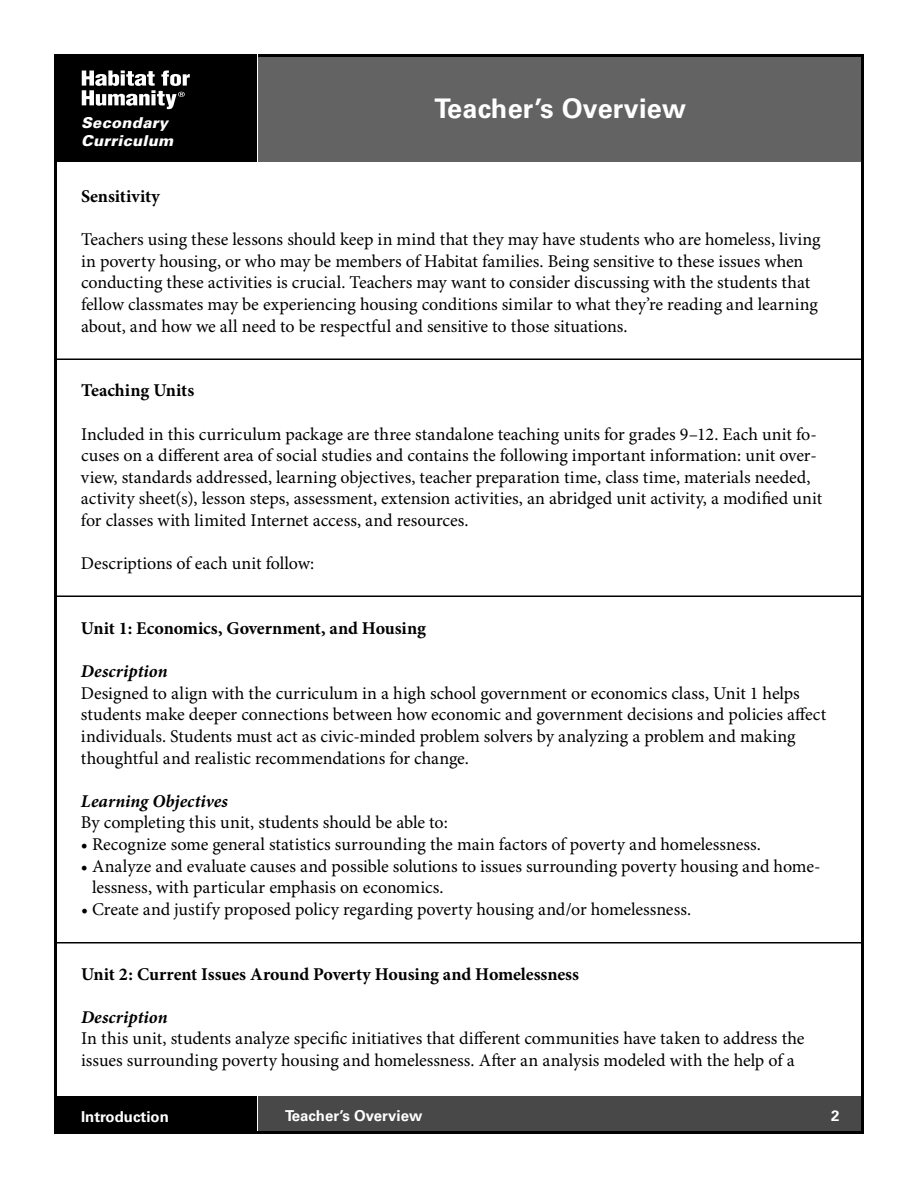
<style>
.page{position:relative;width:918px;height:1188px;background:#fff}
.page>*{position:absolute;margin:0;border:0;box-sizing:border-box;transform-origin:0 0}
.t1{font:700 27px "Univers LT Std";letter-spacing:.01em;color:#fff}
.t2{font:18px/21.6px "Minion Pro";color:#000}
.t3{font:700 18px "Minion Pro";letter-spacing:-.005em;color:#000}
.t4{font:italic 700 18px "Minion Pro";letter-spacing:.005em;color:#000}
.t5{font:700 15px "Univers LT Std";color:#fff}
.t6{font:italic 900 15px "Univers";letter-spacing:.025em;color:#fff}
</style>
<div class="page">
<div style="left:258px;top:1096px;width:606px;height:38px;background:#484848"></div>
<div style="left:256px;top:54px;width:608px;height:108px;background:#636363"></div>
<hr style="left:256px;top:54px;width:2px;height:108px;background:#fff">
<div style="left:54px;top:54px;width:202px;height:108px;background:#000"></div>
<svg style="left:82px;top:71px;width:108px;height:38px"></svg>
<div style="left:54px;top:1096px;width:202px;height:38px;background:#000"></div>
<hr style="left:54px;top:359px;width:810px;height:1px;background:#000">
<hr style="left:54px;top:596px;width:810px;height:1px;background:#000">
<hr style="left:54px;top:942px;width:810px;height:2px;background:#000">
<p class="t6" style="left:81px;top:114px;width:88px">Secondary</p>
<p class="t6" style="left:81px;top:132px;width:94px">Curriculum</p>
<h1 class="t1" style="left:434px;top:92px;width:253px">Teacher’s Overview</h1>
<p class="t3" style="left:81px;top:186px;width:80px">Sensitivity</p>
<p class="t2" style="left:81px;top:229px;width:741px">Teachers using these lessons should keep in mind that they may have students who are homeless, living in poverty housing, or who may be members of Habitat families. Being sensitive to these issues when conducting these activities is crucial. Teachers may want to consider discussing with the students that fellow classmates may be experiencing housing conditions similar to what they’re reading and learning about, and how we all need to be respectful and sensitive to those situations.</p>
<p class="t3" style="left:81px;top:380px;width:115px">Teaching Units</p>
<p class="t2" style="left:81px;top:424px;width:743px">Included in this curriculum package are three standalone teaching units for grades 9–12. Each unit fo&shy;cuses on a different area of social studies and contains the following important information: unit over&shy;view, standards addressed, learning objectives, teacher preparation time, class time, materials needed, activity sheet(s), lesson steps, assessment, extension activities, an abridged unit activity, a modified unit for classes with limited Internet access, and resources.</p>
<p class="t2" style="left:81px;top:553px;width:235px">Descriptions of each unit follow:</p>
<p class="t3" style="left:81px;top:618px;width:347px">Unit 1: Economics, Government, and Housing</p>
<p class="t4" style="left:81px;top:661px;width:88px">Description</p>
<p class="t2" style="left:81px;top:683px;width:747px">Designed to align with the curriculum in a high school government or economics class, Unit 1 helps students make deeper connections between how economic and government decisions and policies affect individuals. Students must act as civic-minded problem solvers by analyzing a problem and making thoughtful and realistic recommendations for change.</p>
<p class="t4" style="left:81px;top:790px;width:148px">Learning Objectives</p>
<p class="t2" style="left:81px;top:813px;width:369px">By completing this unit, students should be able to:</p>
<p class="t2" style="left:81px;top:834px;width:681px">• Recognize some general statistics surrounding the main factors of poverty and homelessness.</p>
<p class="t2" style="left:92px;top:856px;width:730px;text-indent:-11px">• Analyze and evaluate causes and possible solutions to issues surrounding poverty housing and home&shy;lessness, with particular emphasis on economics.</p>
<p class="t2" style="left:81px;top:899px;width:612px">• Create and justify proposed policy regarding poverty housing and/or homelessness.</p>
<p class="t3" style="left:81px;top:963px;width:500px">Unit 2: Current Issues Around Poverty Housing and Homelessness</p>
<p class="t4" style="left:81px;top:1006px;width:88px">Description</p>
<p class="t2" style="left:81px;top:1029px;width:725px">In this unit, students analyze specific initiatives that different communities have taken to address the issues surrounding poverty housing and homelessness. After an analysis modeled with the help of a</p>
<p class="t5" style="left:81px;top:1108px;width:89px">Introduction</p>
<p class="t5" style="left:285px;top:1106px;width:139px">Teacher’s Overview</p>
<p class="t5" style="left:831px;top:1106px;width:10px">2</p>
</div>
